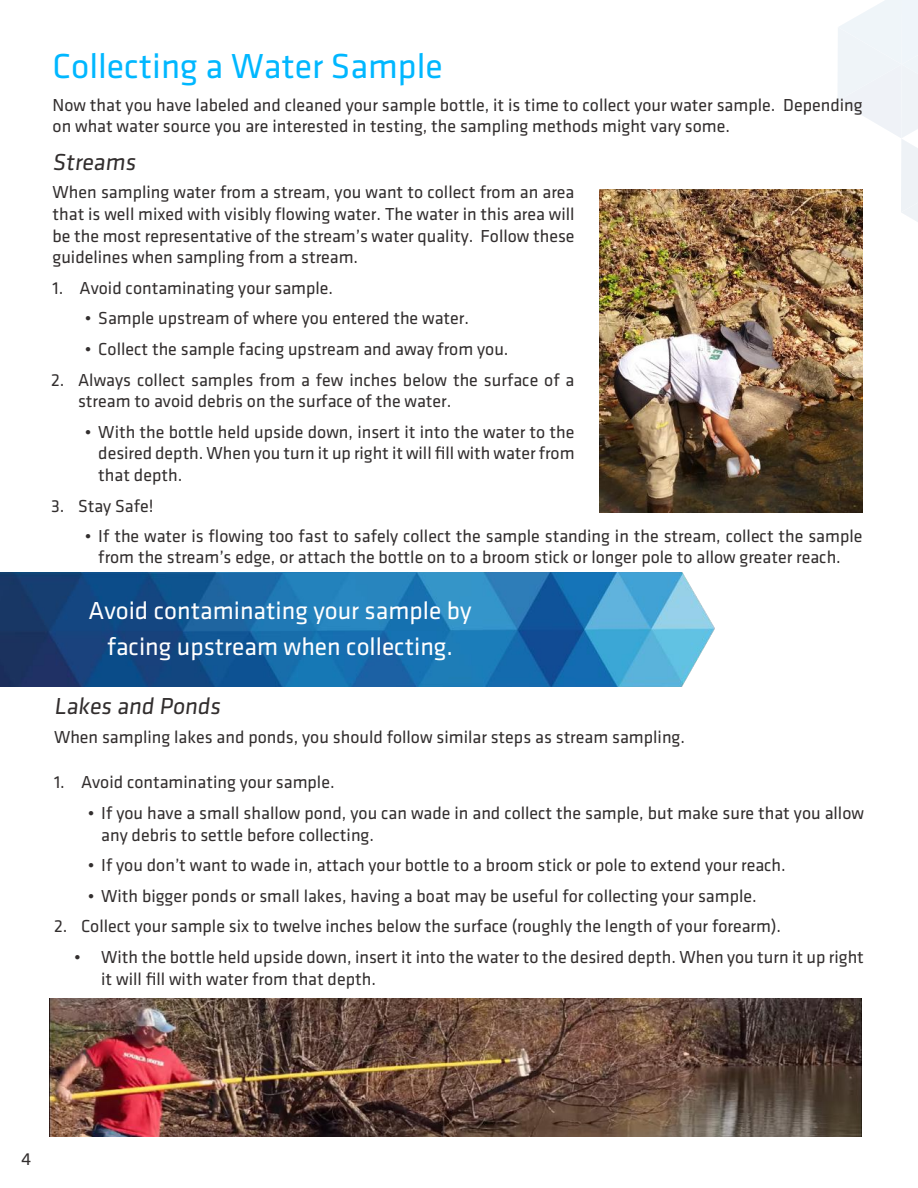
<style>
.page{position:relative;width:918px;height:1188px;background:#fff}
.page>*{position:absolute;margin:0;border:0;box-sizing:border-box;transform-origin:0 0}
.t1{font:36px "Klavika";color:#00b7ff}
.t2{font:25.5px/36px "Klavika";color:#fff;text-align:center}
.t3{font:24px "Klavika";color:#322e2e}
.t4{font:18px/21.6px "Klavika";color:#322e2e}
</style>
<div class="page">
<svg style="left:838px;top:0;width:80px;height:222px"></svg>
<img style="left:0;top:572px;width:715px;height:115px">
<img style="left:599px;top:189px;width:264px;height:324px">
<img style="left:50px;top:998px;width:812px;height:138px">
<h1 class="t1" style="left:53px;top:48px;width:392px">Collecting a Water Sample</h1>
<p class="t4" style="left:53px;top:94px;width:811px">Now that you have labeled and cleaned your sample bottle, it is time to collect your water sample. Depending on what water source you are interested in testing, the sampling methods might vary some.</p>
<h3 class="t3" style="left:53px;top:150px;width:88px">Streams</h3>
<p class="t4" style="left:53px;top:182px;width:524px;text-align:justify">When sampling water from a stream, you want to collect from an area that is well mixed with visibly flowing water. The water in this area will be the most representative of the stream’s water quality. Follow these guidelines when sampling from a stream.</p>
<p class="t4" style="left:53px;top:277px;width:282px">1. Avoid contaminating your sample.</p>
<p class="t4" style="left:85px;top:308px;width:386px">• Sample upstream of where you entered the water.</p>
<p class="t4" style="left:85px;top:339px;width:425px">• Collect the sample facing upstream and away from you.</p>
<p class="t4" style="left:78px;top:369px;width:498px;text-indent:-27px">2. Always collect samples from a few inches below the surface of a stream to avoid debris on the surface of the water.</p>
<p class="t4" style="left:98px;top:421px;width:478px;text-align:justify;text-indent:-14px">• With the bottle held upside down, insert it into the water to the desired depth. When you turn it up right it will fill with water from that depth.</p>
<p class="t4" style="left:51px;top:495px;width:104px">3. Stay Safe!</p>
<p class="t4" style="left:85px;top:525px;width:779px;line-height:21px;text-align:center">• If the water is flowing too fast to safely collect the sample standing in the stream, collect the sample from the stream’s edge, or attach the bottle on to a broom stick or longer pole to allow greater reach.</p>
<h2 class="t2" style="left:89px;top:593px;width:384px">Avoid contaminating your sample by facing upstream when collecting.</h2>
<h3 class="t3" style="left:54px;top:694px;width:171px">Lakes and Ponds</h3>
<p class="t4" style="left:54px;top:726px;width:633px">When sampling lakes and ponds, you should follow similar steps as stream sampling.</p>
<p class="t4" style="left:54px;top:772px;width:282px">1. Avoid contaminating your sample.</p>
<p class="t4" style="left:101px;top:802px;width:764px;text-indent:-14px">• If you have a small shallow pond, you can wade in and collect the sample, but make sure that you allow any debris to settle before collecting.</p>
<p class="t4" style="left:88px;top:855px;width:700px">• If you don’t want to wade in, attach your bottle to a broom stick or pole to extend your reach.</p>
<p class="t4" style="left:88px;top:885px;width:671px">• With bigger ponds or small lakes, having a boat may be useful for collecting your sample.</p>
<p class="t4" style="left:54px;top:916px;width:729px">2. Collect your sample six to twelve inches below the surface (roughly the length of your forearm).</p>
<p class="t4" style="left:101px;top:946px;width:764px;text-indent:-27px">• With the bottle held upside down, insert it into the water to the desired depth. When you turn it up right it will fill with water from that depth.</p>
<p class="t4" style="left:22px;top:1148px;width:11px">4</p>
</div>
